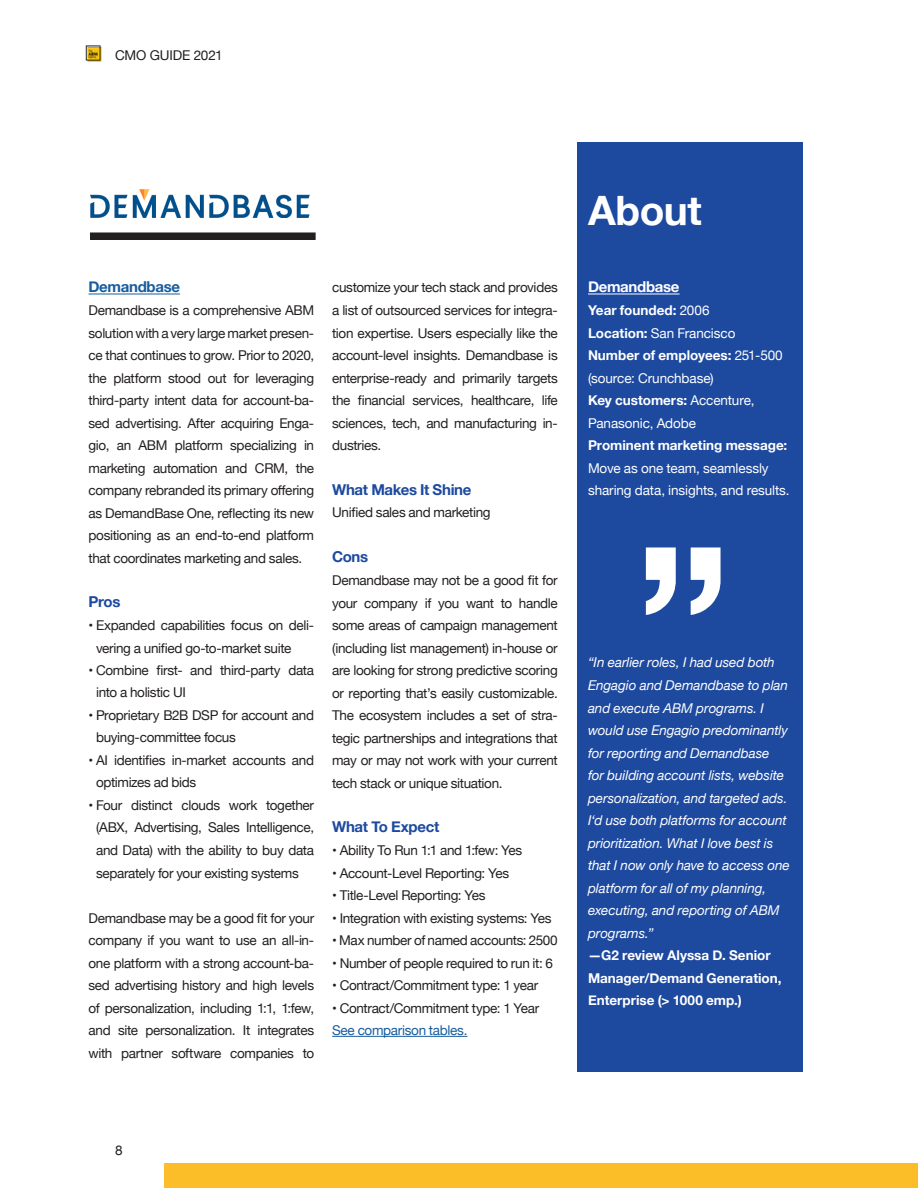
<style>
.page{position:relative;width:918px;height:1188px;background:#fff}
.page>*{position:absolute;margin:0;border:0;box-sizing:border-box;transform-origin:0 0}
.Headline_27_25_Left{font:700 40.5px "Helvetica Neue";letter-spacing:-.01em;color:#fff}
.Copy_Text_09_14_Full{font:700 15px "Helvetica Neue";letter-spacing:-.02em;color:#1d499f}
.Headlines_Copy_Text{font:700 15px "Helvetica Neue";letter-spacing:-.02em;color:#1d499f}
.Copy_Text_09_14_Full-2{font:700 15px "Helvetica Neue";letter-spacing:-.02em;color:#175d9e}
.Copy_Text_09_14_Full-3{font:700 15px "Helvetica Neue";letter-spacing:-.02em;color:#fff}
.Copy_Text_09_14_Full-4{font:13.5px/22.5px "Helvetica Neue";letter-spacing:-.025em;color:#231f20;text-align:justify}
.Copy_Text_09_14_Full-5{font:italic 13.5px/22.5px "Helvetica Neue";letter-spacing:-.005em;color:#fff}
.Copy_Text_09_14_Full-6{font:13.5px/22.5px "Helvetica Neue";letter-spacing:-.01em;color:#fff}
.Copy_Text_09_14_Full-7{font:700 13.5px/22.5px "Helvetica Neue";color:#fff}
.Copy_Text_09_14_Full-8{font:13.5px "Helvetica Neue";letter-spacing:-.02em;color:#175d9e}
.s1{font-weight:400}
.s2{font-weight:700}
</style>
<div class="page">
<img style="left:86px;top:45px;width:15px;height:16px">
<div style="left:90px;top:232px;width:226px;height:8px;background:#231f20"></div>
<div style="left:164px;top:1163px;width:754px;height:25px;background:#fbbe28"></div>
<hr style="left:89px;top:294px;width:91px;height:1px;background:#175d9e">
<hr style="left:332px;top:1036px;width:135px;height:1px;background:#175d9e">
<div style="left:577px;top:142px;width:226px;height:930px;background:#1d499f"></div>
<svg style="left:646px;top:547px;width:75px;height:68px"></svg>
<hr style="left:588px;top:294px;width:92px;height:1px;background:#fff">
<img style="left:90px;top:190px;width:220px;height:27px">
<p class="Copy_Text_09_14_Full-4" style="left:115px;top:45px;width:109px">CMO GUIDE 2021</p>
<p class="Copy_Text_09_14_Full-2" style="left:89px;top:275px;width:93px">Demandbase</p>
<p class="Copy_Text_09_14_Full-4" style="left:89px;top:300px;width:227px">Demandbase is a comprehensive ABM solution with a very large market presen&shy;ce that continues to grow. Prior to 2020, the platform stood out for leveraging third-party intent data for account-ba&shy;sed advertising. After acquiring Enga&shy;gio, an ABM platform specializing in marketing automation and CRM, the company rebranded its primary offering as DemandBase One, reflecting its new positioning as an end-to-end platform that coordinates marketing and sales.</p>
<p class="Copy_Text_09_14_Full" style="left:89px;top:590px;width:33px">Pros</p>
<p class="Copy_Text_09_14_Full-4" style="left:96px;top:615px;width:220px;text-indent:-8px">• Expanded capabilities focus on deli&shy;vering a unified go-to-market suite</p>
<p class="Copy_Text_09_14_Full-4" style="left:96px;top:660px;width:220px;text-indent:-8px">• Combine first- and third-party data into a holistic UI</p>
<p class="Copy_Text_09_14_Full-4" style="left:96px;top:705px;width:220px;text-indent:-8px">• Proprietary B2B DSP for account and buying-committee focus</p>
<p class="Copy_Text_09_14_Full-4" style="left:96px;top:750px;width:220px;text-indent:-8px">• AI identifies in-market accounts and optimizes ad bids</p>
<p class="Copy_Text_09_14_Full-4" style="left:89px;top:795px;width:227px;text-align:center">• Four distinct clouds work together (ABX, Advertising, Sales Intelligence, and Data) with the ability to buy data separately for your existing systems</p>
<p class="Copy_Text_09_14_Full-4" style="left:89px;top:907px;width:227px">Demandbase may be a good fit for your company if you want to use an all-in&shy;one platform with a strong account-ba&shy;sed advertising history and high levels of personalization, including 1:1, 1:few, and site personalization. It integrates with partner software companies to</p>
<p class="Copy_Text_09_14_Full-4" style="left:332px;top:277px;width:227px">customize your tech stack and provides a list of outsourced services for integra&shy;tion expertise. Users especially like the account-level insights. Demandbase is enterprise-ready and primarily targets the financial services, healthcare, life sciences, tech, and manufacturing in&shy;dustries.</p>
<p class="Copy_Text_09_14_Full" style="left:332px;top:478px;width:141px">What Makes It Shine</p>
<p class="Copy_Text_09_14_Full-4" style="left:332px;top:502px;width:160px">Unified sales and marketing</p>
<p class="Copy_Text_09_14_Full" style="left:332px;top:545px;width:38px">Cons</p>
<p class="Copy_Text_09_14_Full-4" style="left:332px;top:570px;width:227px">Demandbase may not be a good fit for your company if you want to handle some areas of campaign management (including list management) in-house or are looking for strong predictive scoring or reporting that’s easily customizable.<br>The ecosystem includes a set of stra&shy;tegic partnerships and integrations that may or may not work with your current tech stack or unique situation.</p>
<p class="Headlines_Copy_Text" style="left:332px;top:815px;width:109px">What To Expect</p>
<p class="Copy_Text_09_14_Full-4" style="left:332px;top:840px;width:192px">• Ability To Run 1:1 and 1:few: Yes</p>
<p class="Copy_Text_09_14_Full-4" style="left:332px;top:862px;width:179px">• Account-Level Reporting: Yes</p>
<p class="Copy_Text_09_14_Full-4" style="left:332px;top:885px;width:155px">• Title-Level Reporting: Yes</p>
<p class="Copy_Text_09_14_Full-4" style="left:332px;top:907px;width:221px">• Integration with existing systems: Yes</p>
<p class="Copy_Text_09_14_Full-4" style="left:332px;top:930px;width:227px">• Max number of named accounts: 2500</p>
<p class="Copy_Text_09_14_Full-4" style="left:332px;top:952px;width:222px">• Number of people required to run it: 6</p>
<p class="Copy_Text_09_14_Full-4" style="left:332px;top:975px;width:208px">• Contract/Commitment type: 1 year</p>
<p class="Copy_Text_09_14_Full-4" style="left:332px;top:997px;width:209px">• Contract/Commitment type: 1 Year</p>
<p class="Copy_Text_09_14_Full-8" style="left:332px;top:1020px;width:137px">See comparison tables.</p>
<p class="Headline_27_25_Left" style="left:588px;top:179px;width:115px">About</p>
<p class="Copy_Text_09_14_Full-3" style="left:588px;top:275px;width:93px">Demandbase</p>
<p class="Copy_Text_09_14_Full-7" style="left:588px;top:299px;width:123px">Year founded: <span class="s1">2006</span></p>
<p class="Copy_Text_09_14_Full-6" style="left:588px;top:322px;width:149px"><span class="s2">Location:</span> San Francisco</p>
<p class="Copy_Text_09_14_Full-6" style="left:588px;top:345px;width:196px"><span class="s2">Number of employees:</span> 251-500 (source: Crunchbase)</p>
<p class="Copy_Text_09_14_Full-6" style="left:588px;top:390px;width:168px"><span class="s2">Key customers:</span> Accenture,<br>Panasonic, Adobe</p>
<p class="Copy_Text_09_14_Full-6" style="left:588px;top:435px;width:203px"><span class="s2">Prominent marketing message:<br></span>Move as one team, seamlessly sharing data, insights, and results.</p>
<p class="Copy_Text_09_14_Full-5" style="left:588px;top:652px;width:203px">“In earlier roles, I had used both<br>Engagio and Demandbase to plan and execute ABM programs. I would use Engagio predominantly for reporting and Demandbase<br>for building account lists, website personalization, and targeted ads.<br>I‘d use both platforms for account prioritization. What I love best is that I now only have to access one platform for all of my planning, executing, and reporting of ABM programs.”</p>
<p class="Copy_Text_09_14_Full-7" style="left:588px;top:944px;width:195px">—G2 review Alyssa D. Senior<br>Manager/Demand Generation,<br>Enterprise (&gt; 1000 emp.)</p>
<p class="Copy_Text_09_14_Full-4" style="left:115px;top:1140px;width:9px">8</p>
</div>
